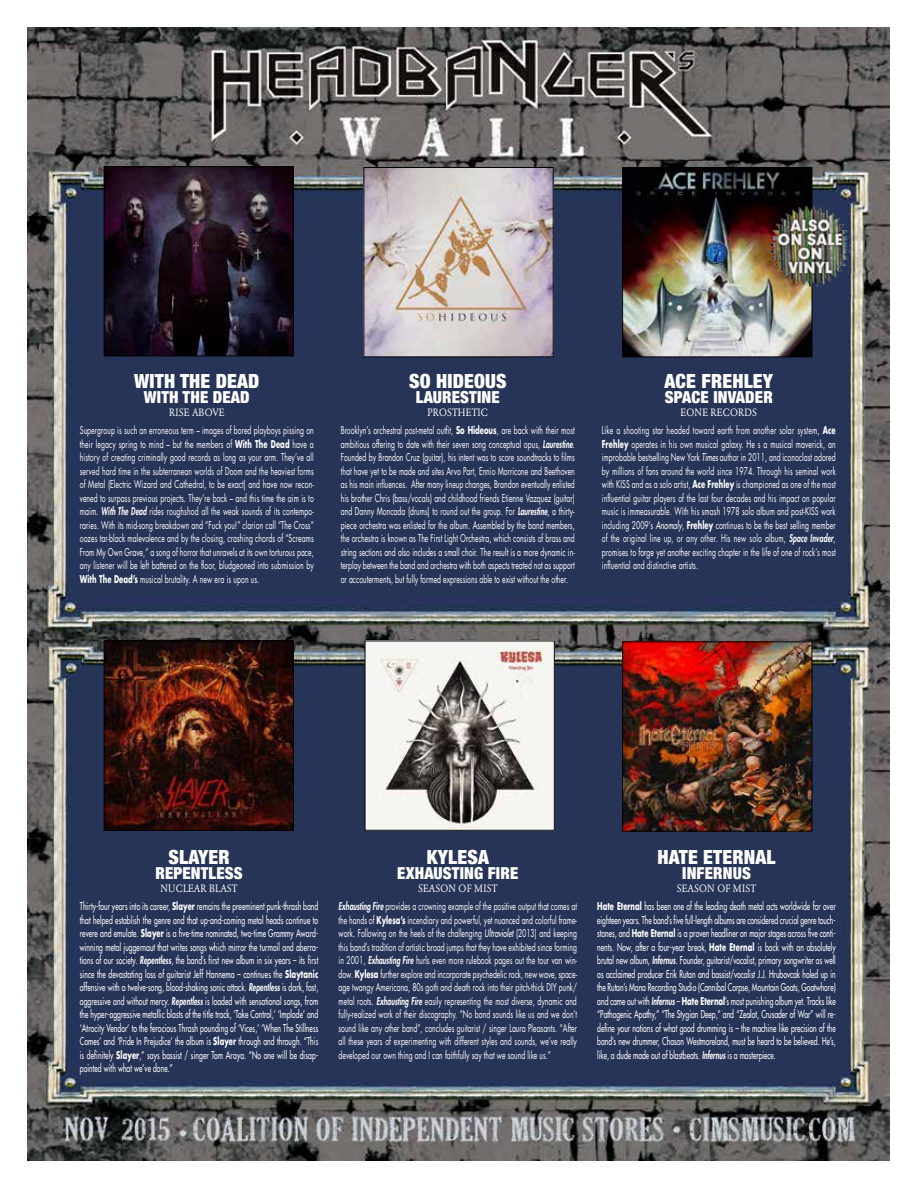
<style>
.page{position:relative;width:918px;height:1188px;background:#fff}
.page>*{position:absolute;margin:0;border:0;box-sizing:border-box;transform-origin:0 0}
.t1{font:900 condensed 19.5px "Helvetica Neue";letter-spacing:.01em;color:#fff}
.t2{font:900 condensed 16.5px "Helvetica Neue";letter-spacing:.01em;color:#fff}
.t3{font:10.5px/13.5px "Futura";letter-spacing:.01em;color:#fff;text-align:justify;scale:.65 1}
.t4{font:10.5px/13.5px "Futura";color:#fff;text-align:justify;scale:.65 1}
.t5{font:10.5px "Garamond BE";letter-spacing:.02em;color:#fff;scale:.9 1}
.t6{font:10.5px "Garamond BE";color:#fff;scale:.9 1}
.s1{font-weight:700}
.s2{font-weight:800;font-style:italic}
.s3{font-style:italic}
</style>
<div class="page">
<img style="left:27px;top:27px;width:863px;height:1134px">
<img style="left:106px;top:168px;width:186px;height:186px">
<div style="left:104px;top:166px;width:190px;height:190px;border:1px solid #000"></div>
<img style="left:366px;top:169px;width:185px;height:186px">
<img style="left:624px;top:169px;width:186px;height:186px">
<div style="left:622px;top:167px;width:190px;height:190px;border:1px solid #000"></div>
<img style="left:106px;top:643px;width:186px;height:186px">
<div style="left:104px;top:641px;width:190px;height:190px;border:1px solid #000"></div>
<img style="left:624px;top:644px;width:186px;height:185px">
<div style="left:622px;top:642px;width:190px;height:189px;border:1px solid #000"></div>
<img style="left:367px;top:643px;width:186px;height:186px">
<div style="left:365px;top:641px;width:190px;height:190px;border:1px solid #000"></div>
<img style="left:770px;top:205px;width:81px;height:82px">
<h1 class="t1" style="left:134px;top:365px;width:127px">WITH THE DEAD</h1>
<h2 class="t2" style="left:144px;top:384px;width:107px">WITH THE DEAD</h2>
<p class="t5" style="left:169px;top:407px;width:63px">RISE ABOVE</p>
<p class="t3" style="left:80px;top:424px;width:362px">Supergroup is such an erroneous term – images of bored playboys pissing on their legacy spring to mind – but the members of <span class="s1">With The Dead</span> have a history of creating criminally good records as long as your arm. They’ve all served hard time in the subterranean worlds of Doom and the heaviest forms of Metal (Electric Wizard and Cathedral, to be exact) and have now recon&shy;vened to surpass previous projects. They’re back – and this time the aim is to maim. <span class="s2">With The Dead</span> rides roughshod all the weak sounds of its contempo&shy;raries. With its mid-song breakdown and “Fuck you!” clarion call “The Cross” oozes tar-black malevolence and by the closing, crashing chords of “Screams From My Own Grave,” a song of horror that unravels at its own torturous pace, any listener will be left battered on the floor, bludgeoned into submission by <span class="s1">With The Dead’s</span> musical brutality. A new era is upon us.</p>
<h1 class="t1" style="left:409px;top:365px;width:99px">SO HIDEOUS</h1>
<h2 class="t2" style="left:416px;top:384px;width:85px">LAURESTINE</h2>
<p class="t6" style="left:428px;top:407px;width:69px">PROSTHETIC</p>
<p class="t3" style="left:341px;top:424px;width:362px">Brooklyn’s orchestral post-metal outfit, <span class="s1">So Hideous</span>, are back with their most ambitious offering to date with their seven song conceptual opus, <span class="s2">Laurestine</span>.<br>Founded by Brandon Cruz (guitar), his intent was to score soundtracks to films that have yet to be made and sites Arvo Part, Ennio Morricone and Beethoven as his main influences. After many lineup changes, Brandon eventually enlisted his brother Chris (bass/vocals) and childhood friends Etienne Vazquez (guitar) and Danny Moncada (drums) to round out the group. For <span class="s2">Laurestine</span>, a thirty&shy;piece orchestra was enlisted for the album. Assembled by the band members, the orchestra is known as The First Light Orchestra, which consists of brass and string sections and also includes a small choir. The result is a more dynamic in&shy;terplay between the band and orchestra with both aspects treated not as support or accouterments, but fully formed expressions able to exist without the other.</p>
<h1 class="t1" style="left:665px;top:365px;width:110px">ACE FREHLEY</h1>
<h2 class="t2" style="left:665px;top:384px;width:110px">SPACE INVADER</h2>
<p class="t5" style="left:681px;top:407px;width:87px">EONE RECORDS</p>
<p class="t3" style="left:602px;top:424px;width:362px">Like a shooting star headed toward earth from another solar system, <span class="s1">Ace Frehley</span> operates in his own musical galaxy. He s a musical maverick, an improbable bestselling New York <span class="s3">Times</span> author in 2011, and iconoclast adored by millions of fans around the world since 1974. Through his seminal work with KISS and as a solo artist, <span class="s1">Ace Frehley</span> is championed as one of the most influential guitar players of the last four decades and his impact on popular music is immeasurable. With his smash 1978 solo album and post-KISS work including 2009’s <span class="s3">Anomaly</span>, <span class="s1">Frehley</span> continues to be the best selling member of the original line up, or any other. His new solo album, <span class="s2">Space Invader</span>, promises to forge yet another exciting chapter in the life of one of rock’s most influential and distinctive artists.</p>
<h1 class="t1" style="left:169px;top:841px;width:62px">SLAYER</h1>
<h2 class="t2" style="left:155px;top:859px;width:89px">REPENTLESS</h2>
<p class="t6" style="left:160px;top:883px;width:87px">NUCLEAR BLAST</p>
<p class="t4" style="left:80px;top:900px;width:369px">Thirty-four years into its career, <span class="s1">Slayer</span> remains the preeminent punk-thrash band that helped establish the genre and that up-and-coming metal heads continue to revere and emulate. <span class="s1">Slayer</span> is a five-time nominated, two-time Grammy Award&shy;winning metal juggernaut that writes songs which mirror the turmoil and aberra&shy;tions of our society. <span class="s2">Repentless</span>, the band’s first new album in six years – its first since the devastating loss of guitarist Jeff Hannema – continues the <span class="s1">Slaytanic </span>offensive with a twelve-song, blood-shaking sonic attack. <span class="s2">Repentless</span> is dark, fast, aggressive and without mercy. <span class="s2">Repentless</span> is loaded with sensational songs, from the hyper-aggressive metallic blasts of the title track, ‘Take Control,’ ‘Implode’ and ‘Atrocity Vendor’ to the ferocious Thrash pounding of ‘Vices,’ ‘When The Stillness Comes’ and ‘Pride In Prejudice’ the album is <span class="s1">Slayer</span> through and through. “This is definitely <span class="s1">Slayer</span>,” says bassist / singer Tom Araya. “No one will be disap&shy;pointed with what we’ve done.”</p>
<h1 class="t1" style="left:427px;top:841px;width:64px">KYLESA</h1>
<h2 class="t2" style="left:397px;top:859px;width:123px">EXHAUSTING FIRE</h2>
<p class="t5" style="left:418px;top:883px;width:90px">SEASON OF MIST</p>
<p class="t3" style="left:339px;top:900px;width:368px"><span class="s2">Exhausting Fire</span> provides a crowning example of the positive output that comes at the hands of <span class="s1">Kylesa’s</span> incendiary and powerful, yet nuanced and colorful frame&shy;work. Following on the heels of the challenging <span class="s3">Ultraviolet</span> (2013) and keeping this band’s tradition of artistic broad jumps that they have exhibited since forming in 2001, <span class="s2">Exhausting Fire</span> hurls even more rulebook pages out the tour van win&shy;dow. <span class="s1">Kylesa</span> further explore and incorporate psychedelic rock, new wave, space&shy;age twangy Americana, 80s goth and death rock into their pitch-thick DIY punk/ metal roots. <span class="s2">Exhausting Fire</span> easily representing the most diverse, dynamic and fully-realized work of their discography. “No band sounds like us and we don’t sound like any other band”, concludes guitarist / singer Laura Pleasants. “After all these years of experimenting with different styles and sounds, we’ve really developed our own thing and I can faithfully say that we sound like us.”</p>
<h1 class="t1" style="left:658px;top:841px;width:120px">HATE ETERNAL</h1>
<h2 class="t2" style="left:682px;top:859px;width:70px">INFERNUS</h2>
<p class="t5" style="left:677px;top:883px;width:90px">SEASON OF MIST</p>
<p class="t4" style="left:597px;top:900px;width:368px"><span class="s1">Hate Eternal</span> has been one of the leading death metal acts worldwide for over eighteen years. The band’s five full-length albums are considered crucial genre touch&shy;stones, and <span class="s1">Hate Eternal</span> is a proven headliner on major stages across five conti&shy;nents. Now, after a four-year break, <span class="s1">Hate Eternal</span> is back with an absolutely brutal new album, <span class="s2">Infernus</span>. Founder, guitarist/vocalist, primary songwriter as well as acclaimed producer Erik Rutan and bassist/vocalist J.J. Hrubovcak holed up in the Rutan’s Mana Recording Studio (Cannibal Corpse, Mountain Goats, Goatwhore) and came out with <span class="s2">Infernus</span> – <span class="s1">Hate Eternal</span>’s most punishing album yet. Tracks like “Pathogenic Apathy,” “The Stygian Deep,” and “Zealot, Crusader of War” will re&shy;define your notions of what good drumming is – the machine like precision of the band’s new drummer, Chason Westmoreland, must be heard to be believed. He’s, like, a dude made out of blastbeats. <span class="s2">Infernus</span> is a masterpiece.</p>
</div>
